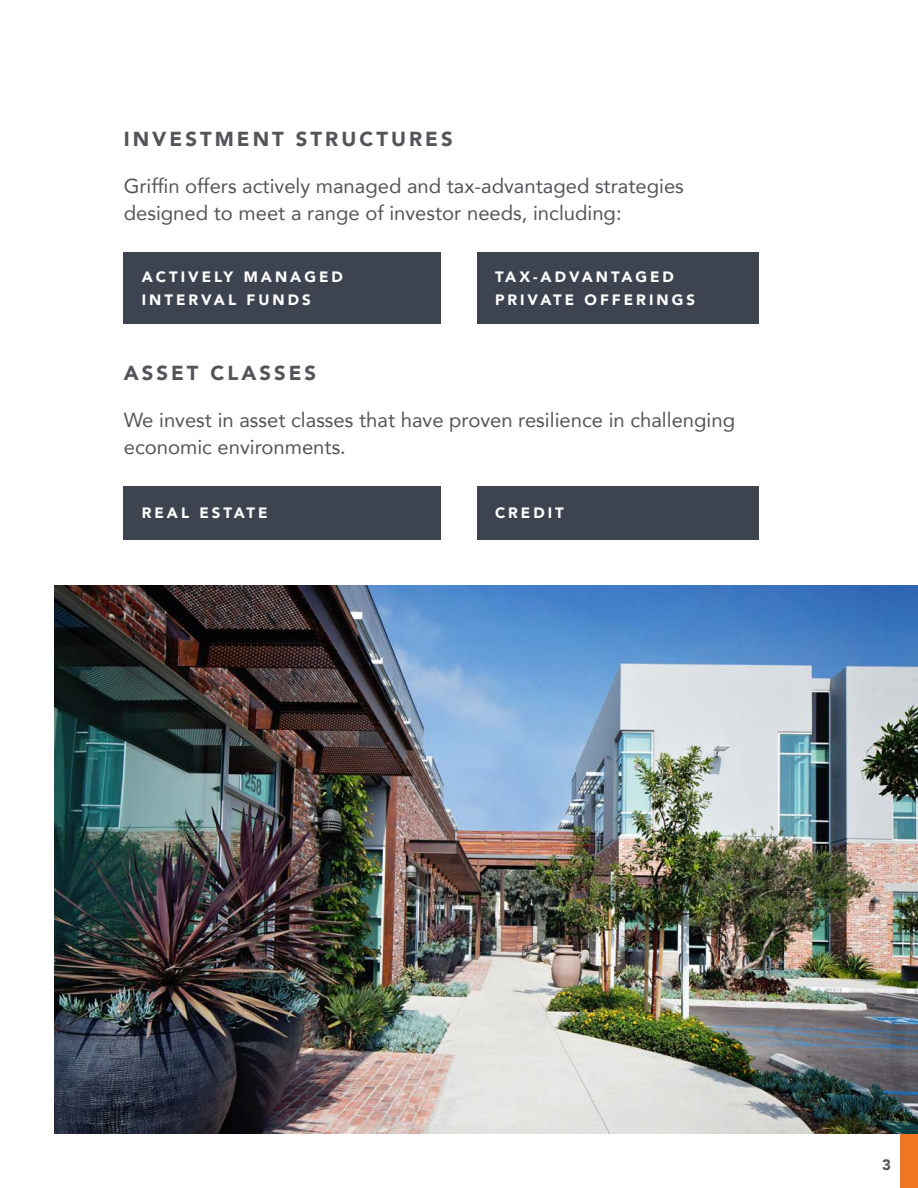
<style>
.page{position:relative;width:918px;height:1188px;background:#fff}
.page>*{position:absolute;margin:0;border:0;box-sizing:border-box;transform-origin:0 0}
.intro_copy{font:20.25px/27px "Avenir";color:#54555a}
.t1{font:900 20.25px "Avenir";letter-spacing:.15em;color:#54555a}
.t2{font:900 15px/22.5px "Avenir";letter-spacing:.2em;color:#fff}
.t3{font:900 15px "Avenir";color:#54555a}
</style>
<div class="page">
<div style="left:900px;top:1134px;width:18px;height:54px;background:#f07624"></div>
<div style="left:124px;top:486px;width:317px;height:54px;background:#3e444f"></div>
<div style="left:124px;top:252px;width:317px;height:72px;background:#3e444f"></div>
<div style="left:477px;top:252px;width:281px;height:72px;background:#3e444f"></div>
<div style="left:477px;top:486px;width:281px;height:54px;background:#3e444f"></div>
<img style="left:54px;top:585px;width:864px;height:549px">
<p class="t1" style="left:124px;top:122px;width:330px">INVESTMENT STRUCTURES</p>
<p class="intro_copy" style="left:124px;top:172px;width:562px">Griffin offers actively managed and tax-advantaged strategies designed to meet a range of investor needs, including:</p>
<p class="t2" style="left:142px;top:265px;width:203px">ACTIVELY MANAGED<br>INTERVAL FUNDS</p>
<p class="t2" style="left:495px;top:265px;width:201px">TAX-ADVANTAGED<br>PRIVATE OFFERINGS</p>
<p class="t1" style="left:124px;top:356px;width:194px">ASSET CLASSES</p>
<p class="intro_copy" style="left:124px;top:406px;width:613px">We invest in asset classes that have proven resilience in challenging economic environments.</p>
<p class="t2" style="left:142px;top:501px;width:127px">REAL ESTATE</p>
<p class="t2" style="left:495px;top:501px;width:70px">CREDIT</p>
<p class="t3" style="left:882px;top:1152px;width:10px">3</p>
</div>
